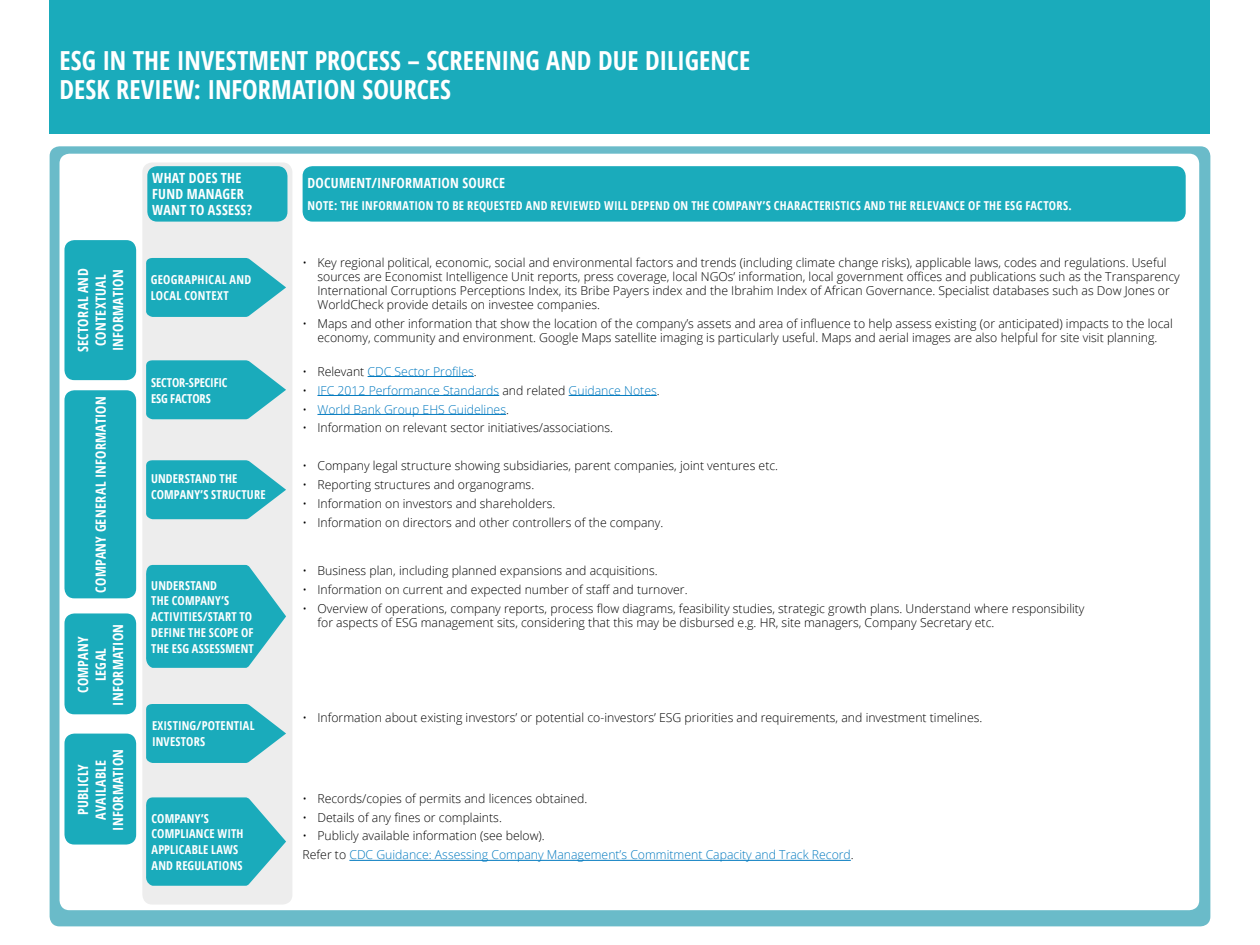
<style>
.page{position:relative;width:1260px;height:945px;background:#fff}
.page>*{position:absolute;margin:0;border:0;box-sizing:border-box;transform-origin:0 0}
.t1{font:700 condensed 26.25px/29.8px "Open Sans";color:#fff}
.t2{font:700 condensed 14px/17.5px "Open Sans";letter-spacing:.02em;color:#fff;text-align:center}
.t3{font:300 12.25px/14px "Open Sans";color:#000}
.t4{font:700 condensed 12.25px/15.8px "Open Sans";letter-spacing:.015em;color:#fff}
.t5{font:300 12.25px/18.9px "Open Sans";color:#0079bf}
.t6{font:700 condensed 12.25px/15.8px "Open Sans";letter-spacing:-.01em;color:#fff}
.s1{color:#000}
</style>
<div class="page">
<div style="left:50px;top:0;width:1160px;height:134px;background:#1aabbb"></div>
<div style="left:50px;top:146px;width:1160px;height:780px;background:#6abbc9;border-radius:10px"></div>
<div style="left:60px;top:154px;width:1139px;height:756px;background:#fff;border-radius:10px"></div>
<div style="left:303px;top:166px;width:883px;height:56px;background:#1aabbb;border-radius:10px"></div>
<div style="left:142px;top:162px;width:150px;height:743px;background:#ededed;border-radius:10px"></div>
<svg style="left:146px;top:258px;width:140px;height:59px;background:#37b4c1"></svg>
<div style="left:147px;top:166px;width:140px;height:56px;background:#1aabbb;border-radius:10px"></div>
<svg style="left:146px;top:360px;width:140px;height:59px;background:#37b4c2"></svg>
<svg style="left:146px;top:460px;width:140px;height:59px;background:#37b4c1"></svg>
<svg style="left:146px;top:565px;width:140px;height:103px;background:#37b4c2"></svg>
<svg style="left:146px;top:704px;width:140px;height:59px;background:#36b4c1"></svg>
<svg style="left:146px;top:797px;width:140px;height:89px;background:#38b4c2"></svg>
<hr style="left:368px;top:376px;width:106px;height:1px;background:#0079bf">
<hr style="left:317px;top:395px;width:182px;height:1px;background:#0079bf">
<hr style="left:569px;top:395px;width:88px;height:1px;background:#0079bf">
<hr style="left:317px;top:414px;width:189px;height:1px;background:#0079bf">
<hr style="left:349px;top:860px;width:502px;height:1px;background:#0079bf">
<div style="left:64px;top:240px;width:72px;height:140px;background:#1aabbb;border-radius:10px"></div>
<div style="left:64px;top:613px;width:72px;height:101px;background:#1aabbb;border-radius:10px"></div>
<div style="left:64px;top:734px;width:72px;height:111px;background:#1aabbb;border-radius:10px"></div>
<div style="left:64px;top:390px;width:72px;height:208px;background:#1aabbb;border-radius:10px"></div>
<h1 class="t1" style="left:60px;top:45px;width:692px">ESG IN THE INVESTMENT PROCESS – SCREENING AND DUE DILIGENCE<br>DESK REVIEW: INFORMATION SOURCES</h1>
<p class="t2" style="left:74px;top:352px;width:85px;rotate:-90deg">SECTORAL AND<br>CONTEXTUAL<br>INFORMATION</p>
<p class="t2" style="left:92px;top:593px;width:197px;rotate:-90deg">COMPANY GENERAL INFORMATION</p>
<p class="t2" style="left:74px;top:706px;width:83px;rotate:-90deg">COMPANY<br>LEGAL<br>INFORMATION</p>
<p class="t2" style="left:74px;top:831px;width:83px;rotate:-90deg">PUBLICLY<br>AVAILABLE<br>INFORMATION</p>
<p class="t2" style="left:152px;top:170px;width:101px;line-height:15.8px;text-align:left">WHAT DOES THE<br>FUND MANAGER<br>WANT TO ASSESS?</p>
<p class="t4" style="left:151px;top:272px;width:102px">GEOGRAPHICAL AND<br>LOCAL CONTEXT</p>
<p class="t6" style="left:151px;top:375px;width:78px">SECTOR-SPECIFIC<br>ESG FACTORS</p>
<p class="t4" style="left:151px;top:471px;width:116px">UNDERSTAND THE<br>COMPANY’S STRUCTURE</p>
<p class="t4" style="left:151px;top:577px;width:104px">UNDERSTAND<br>THE COMPANY’S<br>ACTIVITIES/START TO<br>DEFINE THE SCOPE OF<br>THE ESG ASSESSMENT</p>
<p class="t4" style="left:152px;top:718px;width:104px">EXISTING/POTENTIAL<br>INVESTORS</p>
<p class="t4" style="left:152px;top:810px;width:93px">COMPANY’S<br>COMPLIANCE WITH<br>APPLICABLE LAWS<br>AND REGULATIONS</p>
<p class="t2" style="left:308px;top:174px;width:199px">DOCUMENT/INFORMATION SOURCE</p>
<p class="t4" style="left:308px;top:198px;width:766px">NOTE: THE INFORMATION TO BE REQUESTED AND REVIEWED WILL DEPEND ON THE COMPANY’S CHARACTERISTICS AND THE RELEVANCE OF THE ESG FACTORS.</p>
<p class="t3" style="left:317px;top:256px;width:864px;text-indent:-15px">• Key regional political, economic, social and environmental factors and trends (including climate change risks), applicable laws, codes and regulations. Useful sources are Economist Intelligence Unit reports, press coverage, local NGOs’ information, local government offices and publications such as the Transparency International Corruptions Perceptions Index, its Bribe Payers index and the Ibrahim Index of African Governance. Specialist databases such as Dow Jones or WorldCheck provide details on investee companies.</p>
<p class="t3" style="left:303px;top:317px;width:872px;text-align:center">• Maps and other information that show the location of the company’s assets and area of influence to help assess existing (or anticipated) impacts to the local economy, community and environment. Google Maps satellite imaging is particularly useful. Maps and aerial images are also helpful for site visit planning.</p>
<p class="t5" style="left:303px;top:361px;width:176px"><span class="s1">• Relevant</span> CDC Sector Profiles<span class="s1">.</span></p>
<p class="t5" style="left:303px;top:380px;width:359px"><span class="s1">•</span> IFC 2012 Performance Standards <span class="s1">and related</span> Guidance Notes<span class="s1">.</span></p>
<p class="t5" style="left:303px;top:399px;width:208px"><span class="s1">•</span> World Bank Group EHS Guidelines<span class="s1">.</span></p>
<p class="t3" style="left:303px;top:421px;width:312px">• Information on relevant sector initiatives/associations.</p>
<p class="t3" style="left:303px;top:458px;width:477px">• Company legal structure showing subsidiaries, parent companies, joint ventures etc.</p>
<p class="t3" style="left:303px;top:477px;width:233px">• Reporting structures and organograms.</p>
<p class="t3" style="left:303px;top:496px;width:254px">• Information on investors and shareholders.</p>
<p class="t3" style="left:303px;top:515px;width:362px">• Information on directors and other controllers of the company.</p>
<p class="t3" style="left:303px;top:563px;width:357px">• Business plan, including planned expansions and acquisitions.</p>
<p class="t3" style="left:303px;top:582px;width:386px">• Information on current and expected number of staff and turnover.</p>
<p class="t3" style="left:317px;top:601px;width:769px;text-indent:-15px">• Overview of operations, company reports, process flow diagrams, feasibility studies, strategic growth plans. Understand where responsibility for aspects of ESG management sits, considering that this may be disbursed e.g. HR, site managers, Company Secretary etc.</p>
<p class="t3" style="left:303px;top:711px;width:681px">• Information about existing investors’ or potential co-investors’ ESG priorities and requirements, and investment timelines.</p>
<p class="t3" style="left:303px;top:791px;width:286px">• Records/copies of permits and licences obtained.</p>
<p class="t3" style="left:303px;top:810px;width:201px">• Details of any fines or complaints.</p>
<p class="t5" style="left:303px;top:826px;width:553px"><span class="s1">• Publicly available information (see below).<br>Refer to</span> CDC Guidance: Assessing Company Management’s Commitment Capacity and Track Record<span class="s1">.</span></p>
</div>
